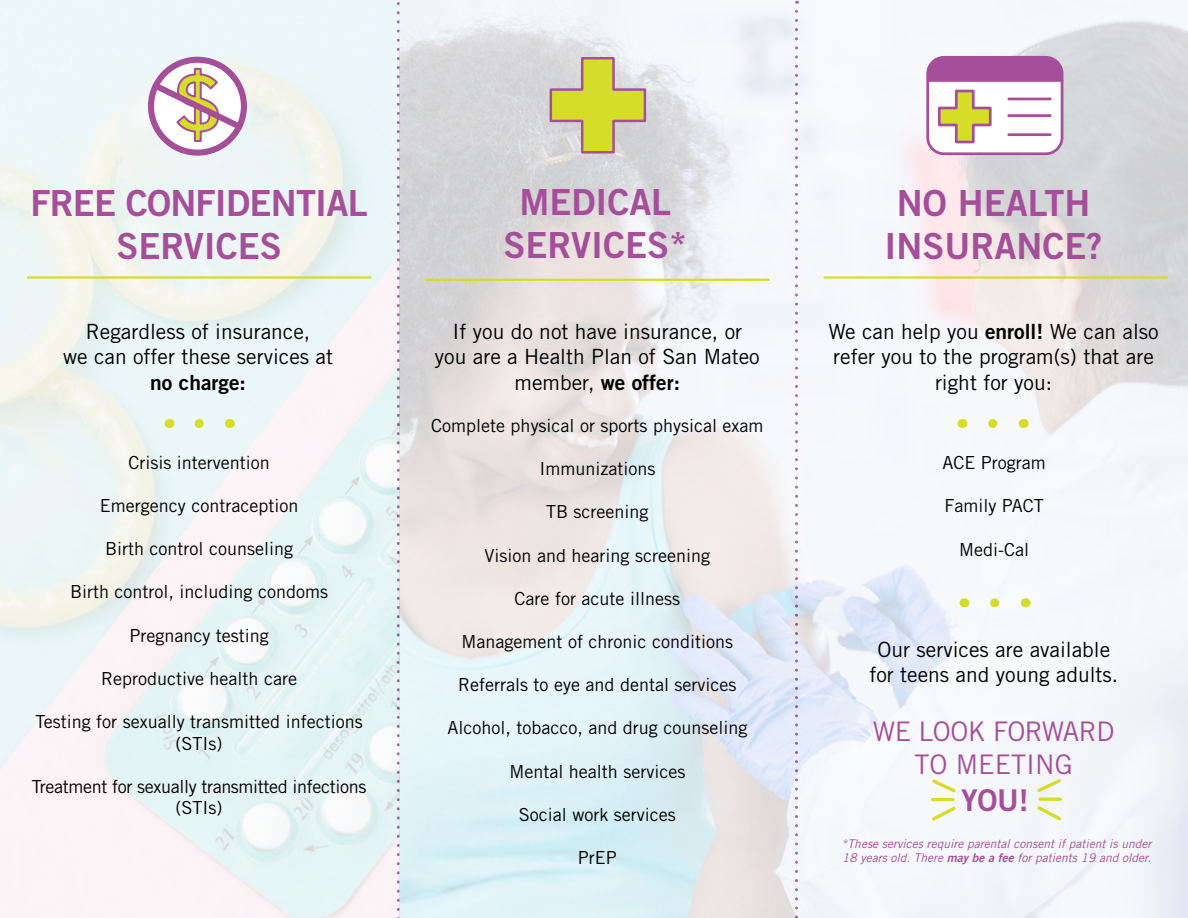
<style>
.page{position:relative;width:1188px;height:918px;background:#fff}
.page>*{position:absolute;margin:0;border:0;box-sizing:border-box;transform-origin:0 0}
.t1{font:88.8px "Trade Gothic LT Std Bd 2";color:#000}
.t2{font:73.05px "Trade Gothic LT Std Bd 2";color:#000}
.t3{font:36px/43.2px "Trade Gothic LT Std Bd 2";color:#a54e9a;text-align:center}
.t4{font:36px/43.2px "Trade Gothic LT Std Bd 2";letter-spacing:-.02em;color:#a54e9a;text-align:center}
.t5{font:30px "Trade Gothic LT Std Bd 2";color:#a54e9a}
.t6{font:27px/32.4px "Trade Gothic LT Std";letter-spacing:-.02em;color:#a54e9a;text-align:center}
.t7{font:21px/25.2px "Trade Gothic LT Std";color:#000;text-align:center}
.t8{font:21px "Trade Gothic LT Std Bd 2";color:#000}
.t9{font:18px/21.6px "Trade Gothic LT Std";color:#000;text-align:center}
.t10{font:18px/21.6px "Trade Gothic LT Std";letter-spacing:-.02em;color:#000;text-align:center}
.t11{font:italic 12px/14.4px "Trade Gothic LT Std";color:#a54e9a}
.s1{font-family:"Trade Gothic LT Std"}
.s2{font-family:"Trade Gothic LT Std Bd 2"}
.s3{font-family:"Trade Gothic LT Std Bd 2 Obl";font-style:normal}
</style>
<div class="page">
<img style="left:0;top:0;width:1188px;height:918px">
<div style="left:926px;top:56px;width:137px;height:99px;border:3px solid #a54e9a;border-radius:16px"></div>
<svg style="left:928px;top:57px;width:134px;height:97px"></svg>
<hr style="left:1009px;top:98px;width:41px;height:2px;background:#a54e9a">
<hr style="left:1009px;top:114px;width:41px;height:3px;background:#a54e9a">
<hr style="left:1009px;top:133px;width:41px;height:3px;background:#a54e9a">
<hr style="left:928px;top:79px;width:134px;height:3px;background:#a54e9a">
<svg style="left:151px;top:60px;width:93px;height:93px"></svg>
<div style="left:148px;top:57px;width:99px;height:99px;border:6px solid #a54e9a;border-radius:50%"></div>
<svg style="left:148px;top:67px;width:99px;height:76px"></svg>
<svg style="left:199px;top:419px;width:15px;height:9px"></svg>
<hr style="left:27px;top:276px;width:344px;height:3px;background:#d6dd29">
<hr style="left:824px;top:276px;width:344px;height:3px;background:#d6dd29">
<svg style="left:548px;top:56px;width:99px;height:99px;background:#d2cd83"></svg>
<hr style="left:425px;top:279px;width:345px;height:2px;background:#d6dd29">
<svg style="left:993px;top:419px;width:15px;height:9px"></svg>
<svg style="left:995px;top:598px;width:15px;height:9px"></svg>
<svg style="left:929px;top:777px;width:29px;height:18px"></svg>
<hr style="left:933px;top:798px;width:20px;height:3px;background:#d6dd29">
<svg style="left:929px;top:804px;width:29px;height:19px"></svg>
<svg style="left:1035px;top:776px;width:29px;height:19px"></svg>
<hr style="left:1040px;top:798px;width:21px;height:3px;background:#d6dd29">
<svg style="left:1035px;top:804px;width:29px;height:19px"></svg>
<h2 class="t2" style="left:29px;top:159px;width:34px">?</h2>
<h3 class="t4" style="left:30px;top:181px;width:339px">FREE CONFIDENTIAL<br>SERVICES</h3>
<h1 class="t1" style="left:231px;top:173px;width:41px">?</h1>
<p class="t7" style="left:63px;top:319px;width:271px">Regardless of insurance,<br>we can offer these services at</p>
<p class="t8" style="left:150px;top:369px;width:97px">no charge:</p>
<p class="t9" style="left:128px;top:451px;width:143px">Crisis intervention</p>
<p class="t9" style="left:100px;top:495px;width:200px">Emergency contraception</p>
<p class="t9" style="left:105px;top:538px;width:190px">Birth control counseling</p>
<p class="t9" style="left:70px;top:581px;width:260px">Birth control, including condoms</p>
<p class="t9" style="left:129px;top:624px;width:141px">Pregnancy testing</p>
<p class="t9" style="left:101px;top:667px;width:198px">Reproductive health care</p>
<p class="t9" style="left:35px;top:711px;width:329px">Testing for sexually transmitted infections (STIs)</p>
<p class="t10" style="left:32px;top:775px;width:336px">Treatment for sexually transmitted infections (STIs)</p>
<h3 class="t3" style="left:504px;top:180px;width:185px">MEDICAL<br>SERVICES*</h3>
<p class="t7" style="left:435px;top:319px;width:326px">If you do not have insurance, or you are a Health Plan of San Mateo</p>
<p class="t8" style="left:515px;top:369px;width:167px"><span class="s1">member,</span> we offer:</p>
<p class="t9" style="left:431px;top:415px;width:334px">Complete physical or sports physical exam</p>
<p class="t9" style="left:539px;top:458px;width:117px">Immunizations</p>
<p class="t9" style="left:546px;top:501px;width:104px">TB screening</p>
<p class="t9" style="left:485px;top:544px;width:227px">Vision and hearing screening</p>
<p class="t9" style="left:515px;top:587px;width:167px">Care for acute illness</p>
<p class="t9" style="left:462px;top:631px;width:273px">Management of chronic conditions</p>
<p class="t9" style="left:458px;top:674px;width:280px">Referrals to eye and dental services</p>
<p class="t9" style="left:447px;top:717px;width:302px">Alcohol, tobacco, and drug counseling</p>
<p class="t9" style="left:509px;top:760px;width:177px">Mental health services</p>
<p class="t9" style="left:519px;top:803px;width:158px">Social work services</p>
<p class="t9" style="left:578px;top:847px;width:40px">PrEP</p>
<h3 class="t3" style="left:885px;top:181px;width:219px">NO HEALTH<br>INSURANCE?</h3>
<p class="t7" style="left:828px;top:319px;width:332px">We can help you <span class="s2">enroll!</span> We can also refer you to the program(s) that are right for you:</p>
<p class="t9" style="left:942px;top:452px;width:105px">ACE Program</p>
<p class="t9" style="left:944px;top:495px;width:101px">Family PACT</p>
<p class="t9" style="left:959px;top:538px;width:72px">Medi-Cal</p>
<p class="t7" style="left:869px;top:637px;width:251px">Our services are available for teens and young adults.</p>
<h3 class="t6" style="left:873px;top:715px;width:243px">WE LOOK FORWARD<br>TO MEETING</h3>
<h3 class="t5" style="left:961px;top:781px;width:69px">YOU!</h3>
<p class="t11" style="left:842px;top:837px;width:311px">*These services require parental consent if patient is under<br>18 years old. There <span class="s3">may be a fee</span> for patients 19 and older.</p>
</div>
